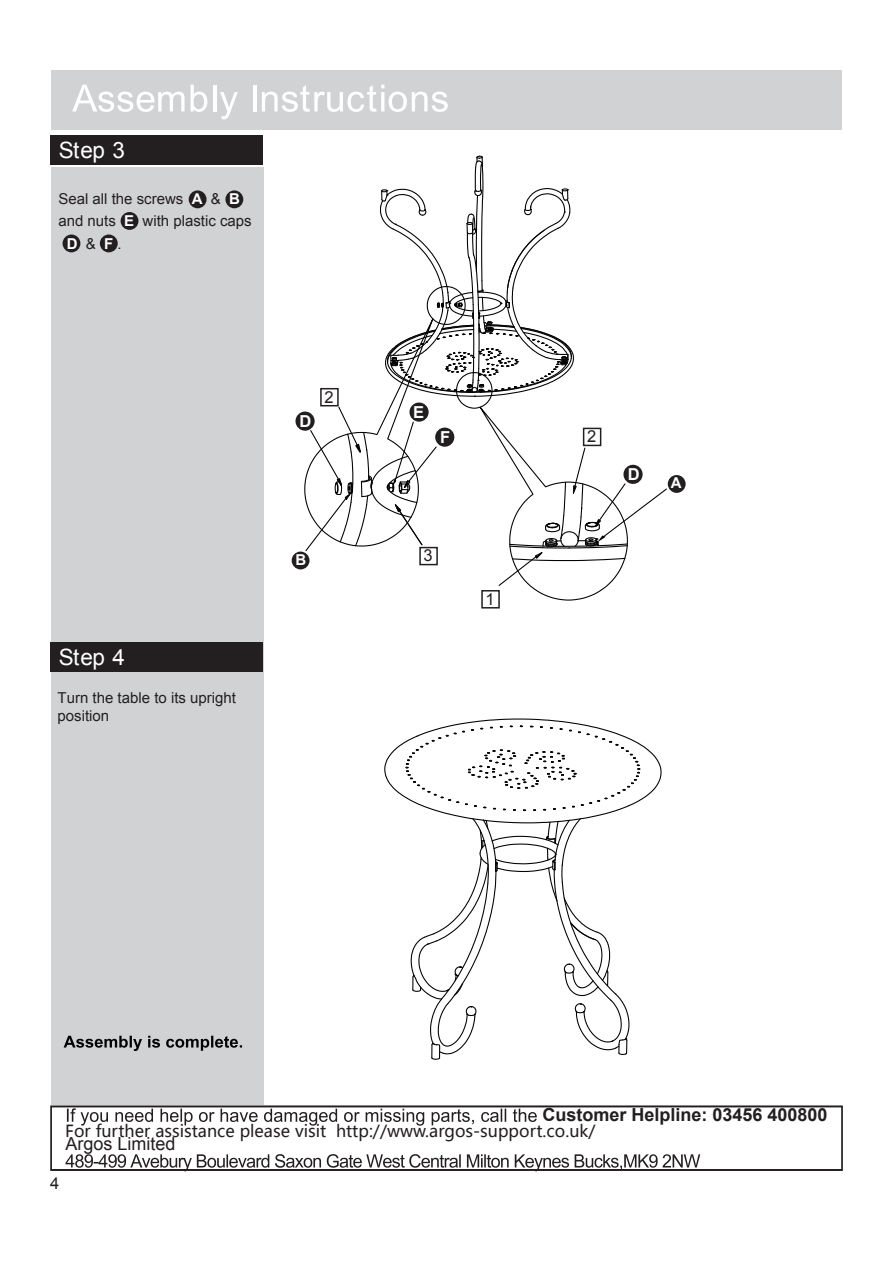
<style>
.page{position:relative;width:893px;height:1263px;background:#fff}
.page>*{position:absolute;margin:0;border:0;box-sizing:border-box;transform-origin:0 0}
.t1{font:22.5px "Arial";letter-spacing:-.015em;color:#fff}
.t2{font:700 18px "Arial";color:#231f20}
.t3{font:18px "Arial";color:#231f20}
.t4{font:16.5px "Microsoft Ya Hei";color:#231f20}
.t5{font:16.5px "Arial";color:#231f20}
.t6{font:700 16.5px "Arial";color:#fff}
.t7{font:15px/18px "Arial";color:#231f20}
.t8{font:700 15px "Arial";color:#fff}
.s1{font-weight:700;color:#fff}
.s2{font-weight:400;color:#231f20}
</style>
<div class="page">
<div style="left:51px;top:135px;width:212px;height:30px;background:#231f20"></div>
<div style="left:51px;top:71px;width:791px;height:59px;background:#d1d2d4"></div>
<svg style="left:72px;top:85px;width:113px;height:27px"></svg>
<svg style="left:191px;top:85px;width:16px;height:27px"></svg>
<hr style="left:213px;top:85px;width:3px;height:26px;background:#fff">
<svg style="left:220px;top:92px;width:18px;height:27px"></svg>
<hr style="left:253px;top:85px;width:3px;height:26px;background:#fff">
<svg style="left:262px;top:85px;width:186px;height:27px"></svg>
<svg style="left:50px;top:1105px;width:793px;height:66px"></svg>
<div style="left:51px;top:167px;width:212px;height:938px;background:#d1d2d4"></div>
<div style="left:51px;top:642px;width:212px;height:30px;background:#231f20"></div>
<svg style="left:64px;top:1036px;width:178px;height:15px"></svg>
<div style="left:481px;top:590px;width:19px;height:18px;border:2px solid #231f20"></div>
<svg style="left:384px;top:718px;width:278px;height:342px"></svg>
<div style="left:295px;top:412px;width:20px;height:19px;background:#231f20;border-radius:50%"></div>
<svg style="left:67px;top:1108px;width:470px;height:17px"></svg>
<svg style="left:65px;top:1154px;width:635px;height:17px"></svg>
<div style="left:189px;top:190px;width:18px;height:18px;background:#231f20;border-radius:50%"></div>
<div style="left:225px;top:190px;width:18px;height:18px;background:#231f20;border-radius:50%"></div>
<div style="left:121px;top:212px;width:17px;height:18px;background:#231f20;border-radius:50%"></div>
<div style="left:63px;top:234px;width:17px;height:18px;background:#231f20;border-radius:50%"></div>
<div style="left:100px;top:234px;width:18px;height:18px;background:#231f20;border-radius:50%"></div>
<div style="left:292px;top:552px;width:17px;height:17px;background:#231f20;border-radius:50%"></div>
<div style="left:668px;top:475px;width:18px;height:18px;background:#231f20;border-radius:50%"></div>
<svg style="left:304px;top:155px;width:364px;height:446px"></svg>
<h1 class="t1" style="left:59px;top:135px;width:68px">Step 3</h1>
<p class="t7" style="left:58px;top:190px;width:183px">Seal all the screws <span class="s1">A</span> &amp; <span class="s1">B</span></p>
<p class="t7" style="left:58px;top:212px;width:195px">and nuts <span class="s1">E</span> with plastic caps</p>
<p class="t8" style="left:67px;top:233px;width:57px">D <span class="s2">&amp;</span> F <span class="s2">.</span></p>
<h1 class="t1" style="left:59px;top:643px;width:68px">Step 4</h1>
<p class="t7" style="left:58px;top:689px;width:180px">Turn the table to its upright position</p>
<p class="t6" style="left:300px;top:410px;width:13px">D</p>
<p class="t5" style="left:324px;top:386px;width:11px">2</p>
<p class="t8" style="left:295px;top:549px;width:12px">B</p>
<p class="t6" style="left:413px;top:401px;width:13px">E</p>
<p class="t6" style="left:440px;top:426px;width:12px">F</p>
<p class="t5" style="left:424px;top:545px;width:11px">3</p>
<p class="t5" style="left:486px;top:588px;width:11px">1</p>
<p class="t5" style="left:587px;top:426px;width:11px">2</p>
<p class="t6" style="left:628px;top:463px;width:13px">D</p>
<p class="t8" style="left:671px;top:473px;width:12px">A</p>
<p class="t2" style="left:542px;top:1103px;width:287px">Customer Helpline: 03456 400800</p>
<p class="t4" style="left:65px;top:1120px;width:532px">For further assistance please visit http://www.argos-support.co.uk/</p>
<p class="t3" style="left:65px;top:1132px;width:112px">Argos Limited</p>
<p class="t5" style="left:50px;top:1172px;width:11px">4</p>
</div>
